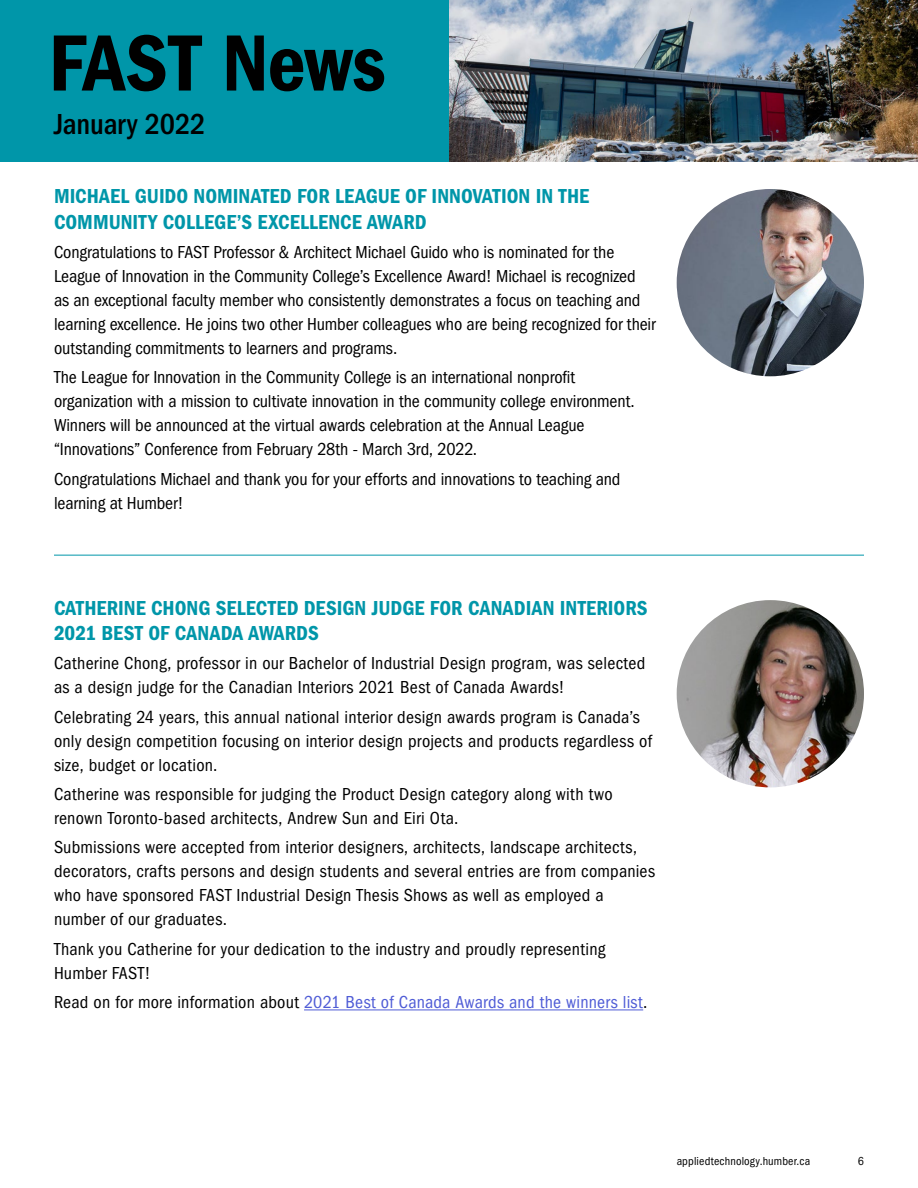
<style>
.page{position:relative;width:918px;height:1188px;background:#fff}
.page>*{position:absolute;margin:0;border:0;box-sizing:border-box;transform-origin:0 0}
.t1{font:82.5px "ITC Franklin Gothic Std Dm Cd";letter-spacing:-.005em;color:#000}
.t2{font:500 condensed 30px "ITC Franklin Gothic Std";letter-spacing:-.005em;color:#000}
.h2_content_header{font:21px/25.2px "ITC Franklin Gothic Std Dm Cd";color:#0096a9}
.p_body{font:condensed 18px/24px "ITC Franklin Gothic Std";letter-spacing:.005em;color:#000}
.p_body-2{font:condensed 18px "ITC Franklin Gothic Std";letter-spacing:.01em;color:#4f5cd6}
.h1_title{font:condensed 12px "ITC Franklin Gothic Std";letter-spacing:.01em;color:#000}
.s1{color:#000}
</style>
<div class="page">
<img style="left:449px;top:0;width:469px;height:162px">
<div style="left:0;top:0;width:449px;height:162px;background:#0096a9"></div>
<img style="left:677px;top:189px;width:187px;height:187px;border-radius:94px">
<hr style="left:54px;top:555px;width:810px;height:1px;background:#0096a9">
<hr style="left:304px;top:1009px;width:339px;height:1px;background:#4f5cd6">
<img style="left:677px;top:600px;width:187px;height:187px;border-radius:94px">
<h1 class="t1" style="left:49px;top:16px;width:339px">FAST News</h1>
<h2 class="t2" style="left:54px;top:107px;width:153px">January 2022</h2>
<p class="h2_content_header" style="left:54px;top:184px;width:537px">MICHAEL GUIDO NOMINATED FOR LEAGUE OF INNOVATION IN THE<br>COMMUNITY COLLEGE’S EXCELLENCE AWARD</p>
<p class="p_body" style="left:54px;top:240px;width:603px">Congratulations to FAST Professor &amp; Architect Michael Guido who is nominated for the League of Innovation in the Community College’s Excellence Award! Michael is recognized<br>as an exceptional faculty member who consistently demonstrates a focus on teaching and learning excellence. He joins two other Humber colleagues who are being recognized for their outstanding commitments to learners and programs.</p>
<p class="p_body" style="left:54px;top:366px;width:582px">The League for Innovation in the Community College is an international nonprofit organization with a mission to cultivate innovation in the community college environment.<br>Winners will be announced at the virtual awards celebration at the Annual League “Innovations” Conference from February 28th - March 3rd, 2022.</p>
<p class="p_body" style="left:54px;top:467px;width:568px">Congratulations Michael and thank you for your efforts and innovations to teaching and learning at Humber!</p>
<p class="h2_content_header" style="left:54px;top:595px;width:595px">CATHERINE CHONG SELECTED DESIGN JUDGE FOR CANADIAN INTERIORS<br>2021 BEST OF CANADA AWARDS</p>
<p class="p_body" style="left:54px;top:651px;width:593px">Catherine Chong, professor in our Bachelor of Industrial Design program, was selected as a design judge for the Canadian Interiors 2021 Best of Canada Awards!</p>
<p class="p_body" style="left:54px;top:705px;width:600px">Celebrating 24 years, this annual national interior design awards program is Canada’s only design competition focusing on interior design projects and products regardless of size, budget or location.</p>
<p class="p_body" style="left:54px;top:782px;width:560px">Catherine was responsible for judging the Product Design category along with two renown Toronto-based architects, Andrew Sun and Eiri Ota.</p>
<p class="p_body" style="left:54px;top:836px;width:603px">Submissions were accepted from interior designers, architects, landscape architects, decorators, crafts persons and design students and several entries are from companies who have sponsored FAST Industrial Design Thesis Shows as well as employed a number of our graduates.</p>
<p class="p_body" style="left:54px;top:937px;width:553px">Thank you Catherine for your dedication to the industry and proudly representing<br>Humber FAST!</p>
<p class="p_body-2" style="left:54px;top:992px;width:595px"><span class="s1">Read on for more information about</span> 2021 Best of Canada Awards and the winners list<span class="s1">.</span></p>
<p class="h1_title" style="left:677px;top:1154px;width:135px">appliedtechnology.humber.ca</p>
<p class="h1_title" style="left:858px;top:1154px;width:8px">6</p>
</div>
